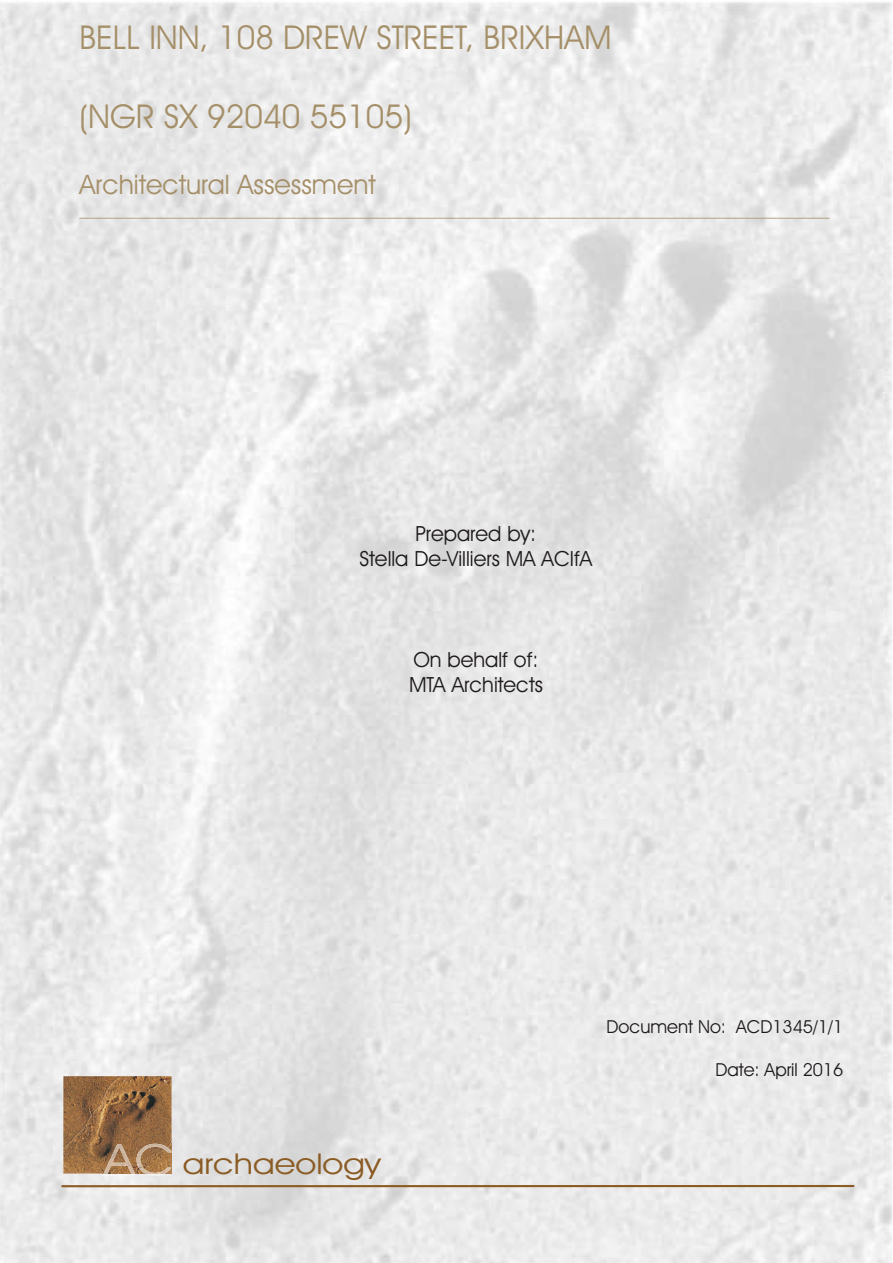
<style>
.page{position:relative;width:893px;height:1263px;background:#fff}
.page>*{position:absolute;margin:0;border:0;box-sizing:border-box;transform-origin:0 0}
.t1{font:33px "Avant Garde IT Cby BT Book 3";color:#a58f68}
.t2{font:28.8px "Avant Garde IT Cby BT Book 3";color:#8b5b24;scale:1.19 1}
.t3{font:27px "Avant Garde IT Cby BT Book 3";color:#a58f68}
.t4{font:21px/25.2px "Avant Garde IT Cby BT Book 3";color:#1e1a1b;text-align:center}
.t5{font:18px "Avant Garde IT Cby BT Book 3";color:#1e1a1b}
.t6{font:15px "Avant Garde IT Cby BT Book 3";color:#a58f68}
</style>
<div class="page">
<img style="left:0;top:2px;width:893px;height:1261px">
<img style="left:173px;top:1154px;width:208px;height:26px">
<img style="left:63px;top:1076px;width:109px;height:97px">
<img style="left:103px;top:1173px;width:69px;height:3px">
<img style="left:103px;top:1144px;width:69px;height:29px">
<hr style="left:61px;top:1185px;width:793px;height:2px;background:#8b5b24">
<h1 class="t1" style="left:79px;top:16px;width:533px">BELL INN, 108 DREW STREET, BRIXHAM</h1>
<h1 class="t1" style="left:79px;top:95px;width:334px">(NGR SX 92040 55105)</h1>
<h3 class="t3" style="left:79px;top:167px;width:298px">Architectural Assessment</h3>
<p class="t6" style="left:79px;top:200px;width:751px">____________________________________________________________________________________________________</p>
<h3 class="t4" style="left:359px;top:523px;width:234px">Prepared by:<br>Stella De-Villiers MA ACIfA</h3>
<h3 class="t4" style="left:409px;top:649px;width:135px;text-align:left">On behalf of:<br>MTA Architects</h3>
<h2 class="t2" style="left:183px;top:1145px;width:168px">archaeology</h2>
<p class="t5" style="left:607px;top:1014px;width:238px">Document No: ACD1345/1/1</p>
<p class="t5" style="left:715px;top:1058px;width:129px">Date: April 2016</p>
</div>
